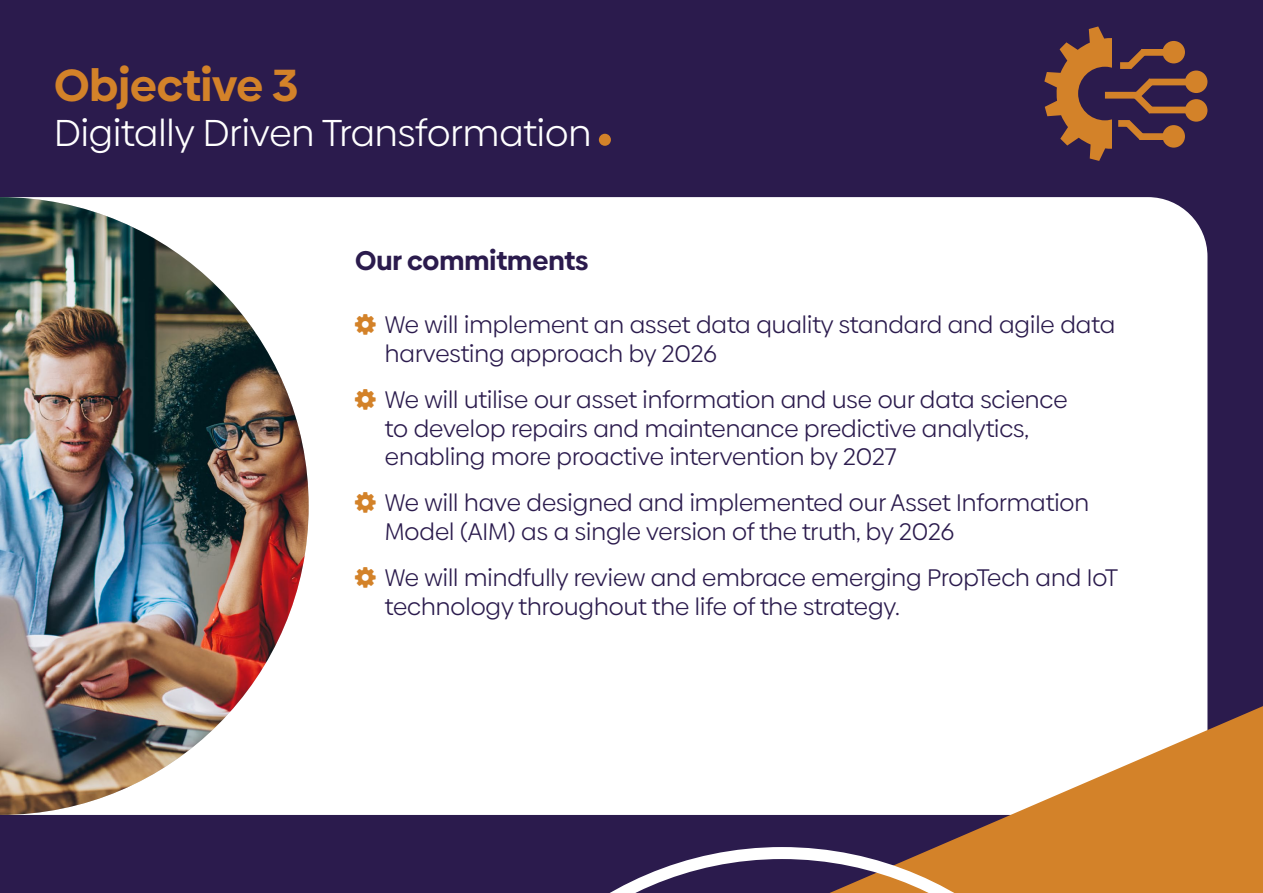
<style>
.page{position:relative;width:1263px;height:893px;background:#2b1b4d}
.page>*{position:absolute;margin:0;border:0;box-sizing:border-box;transform-origin:0 0}
.t1{font:700 45px "Biennale";color:#d38229}
.t2{font:37.5px "Biennale";color:#fff}
.t3{font:700 27px "Biennale";color:#2b1b4d}
.t4{font:24px/28.8px "Biennale";color:#2b1b4d}
</style>
<div class="page">
<div style="left:599px;top:134px;width:12px;height:12px;background:#d38229;border-radius:50%"></div>
<div style="left:309px;top:197px;width:898px;height:618px;background:#fff"></div>
<img style="left:0;top:197px;width:309px;height:618px">
<svg style="left:829px;top:706px;width:434px;height:187px;background:#dbb794"></svg>
<svg style="left:610px;top:847px;width:520px;height:46px"></svg>
<div style="left:1149px;top:79px;width:47px;height:6px;background:#d38229"></div>
<div style="left:1149px;top:107px;width:47px;height:6px;background:#d38229"></div>
<div style="left:1141px;top:49px;width:25px;height:7px;background:#d38229"></div>
<svg style="left:1044px;top:26px;width:117px;height:135px"></svg>
<div style="left:1139px;top:133px;width:25px;height:7px;background:#d38229"></div>
<div style="left:1162px;top:41px;width:23px;height:22px;background:#d38229;border-radius:50%"></div>
<div style="left:1162px;top:125px;width:23px;height:23px;background:#d38229;border-radius:50%"></div>
<div style="left:1185px;top:71px;width:22px;height:22px;background:#d38229;border-radius:50%"></div>
<div style="left:1185px;top:99px;width:22px;height:23px;background:#d38229;border-radius:50%"></div>
<svg style="left:355px;top:314px;width:21px;height:21px"></svg>
<svg style="left:355px;top:389px;width:21px;height:21px"></svg>
<svg style="left:355px;top:492px;width:21px;height:21px"></svg>
<svg style="left:355px;top:567px;width:21px;height:21px"></svg>
<h1 class="t1" style="left:54px;top:56px;width:246px">Objective 3</h1>
<h2 class="t2" style="left:54px;top:110px;width:539px">Digitally Driven Transformation</h2>
<p class="t3" style="left:355px;top:244px;width:235px">Our commitments</p>
<p class="t4" style="left:385px;top:310px;width:732px">We will implement an asset data quality standard and agile data harvesting approach by 2026</p>
<p class="t4" style="left:385px;top:385px;width:684px">We will utilise our asset information and use our data science to develop repairs and maintenance predictive analytics, enabling more proactive intervention by 2027</p>
<p class="t4" style="left:385px;top:488px;width:706px">We will have designed and implemented our Asset Information<br>Model (AIM) as a single version of the truth, by 2026</p>
<p class="t4" style="left:385px;top:563px;width:735px">We will mindfully review and embrace emerging PropTech and IoT technology throughout the life of the strategy.</p>
</div>
